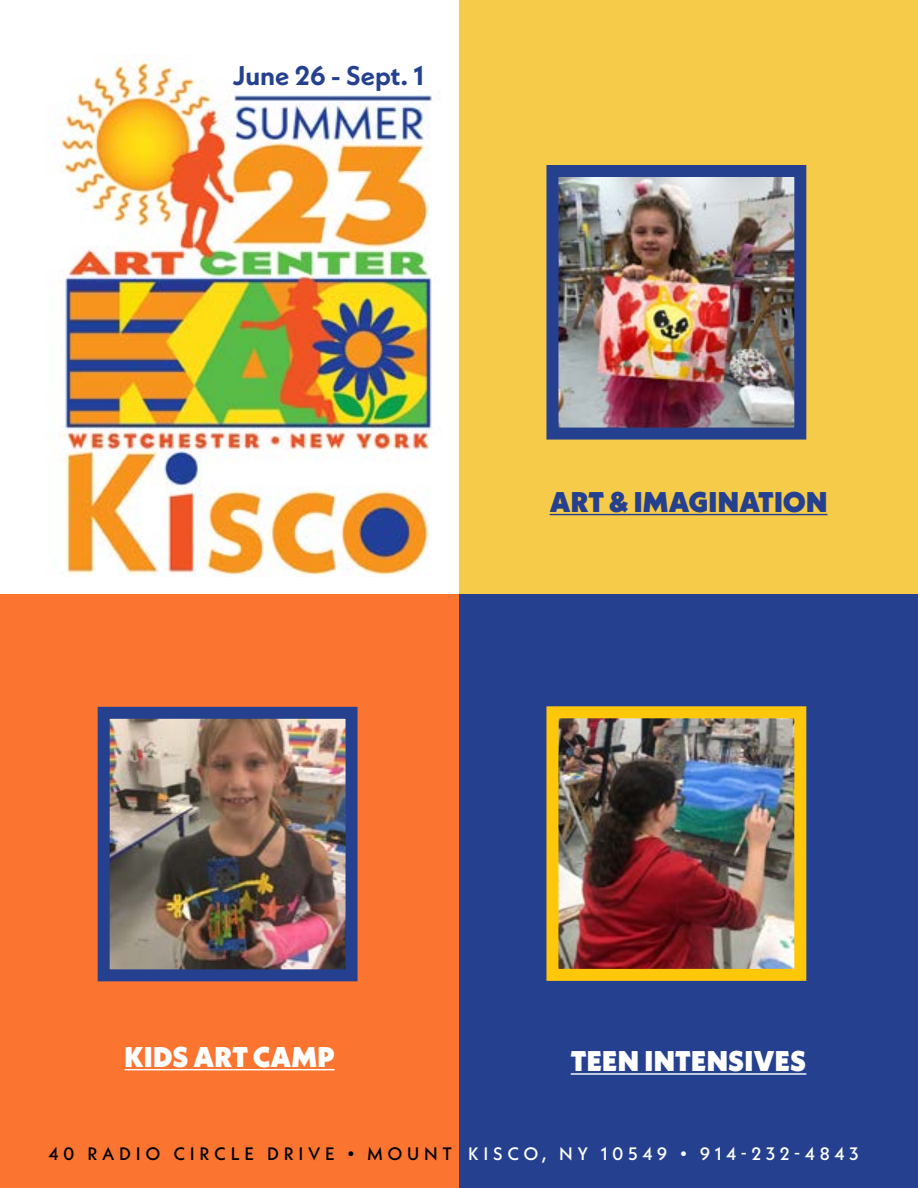
<style>
.page{position:relative;width:918px;height:1188px;background:#fff}
.page>*{position:absolute;margin:0;border:0;box-sizing:border-box;transform-origin:0 0}
.t1{font:900 28.5px "Neue Kabel";letter-spacing:.01em;color:#fff}
.t2{font:900 28.5px "Neue Kabel";letter-spacing:.01em;color:#25408f}
.t3{font:700 27px "Neue Kabel";color:#25408f}
.t4{font:500 18px "Neue Kabel";letter-spacing:.26em;color:#fff}
.s1{color:#000}
</style>
<div class="page">
<img style="left:56px;top:54px;width:376px;height:523px">
<div style="left:0;top:594px;width:918px;height:594px;background:#fc7530"></div>
<div style="left:459px;top:0;width:459px;height:1188px;background:#f5cb49"></div>
<div style="left:459px;top:594px;width:459px;height:594px;background:#25408f"></div>
<hr style="left:571px;top:1073px;width:235px;height:2px;background:#fff">
<hr style="left:550px;top:514px;width:277px;height:1px;background:#25408f">
<hr style="left:125px;top:1069px;width:210px;height:1px;background:#fff">
<img style="left:111px;top:720px;width:234px;height:248px">
<div style="left:98px;top:707px;width:260px;height:274px;border:12px solid #25408f"></div>
<img style="left:559px;top:178px;width:234px;height:249px">
<div style="left:546px;top:165px;width:260px;height:275px;border:12px solid #25408f"></div>
<img style="left:559px;top:719px;width:234px;height:249px">
<div style="left:546px;top:706px;width:260px;height:275px;border:12px solid #ffc709"></div>
<h2 class="t3" style="left:233px;top:58px;width:192px">June 26 - Sept. 1</h2>
<h1 class="t2" style="left:550px;top:484px;width:279px">ART &amp; IMAGINATION</h1>
<h1 class="t1" style="left:125px;top:1039px;width:212px">KIDS ART CAMP</h1>
<h1 class="t1" style="left:571px;top:1043px;width:237px">TEEN INTENSIVES</h1>
<p class="t4" style="left:48px;top:1143px;width:812px"><span class="s1">40 RADIO CIRCLE DRIVE • MOUNT</span> KISCO, NY 10549 • 914-232-4843</p>
</div>
